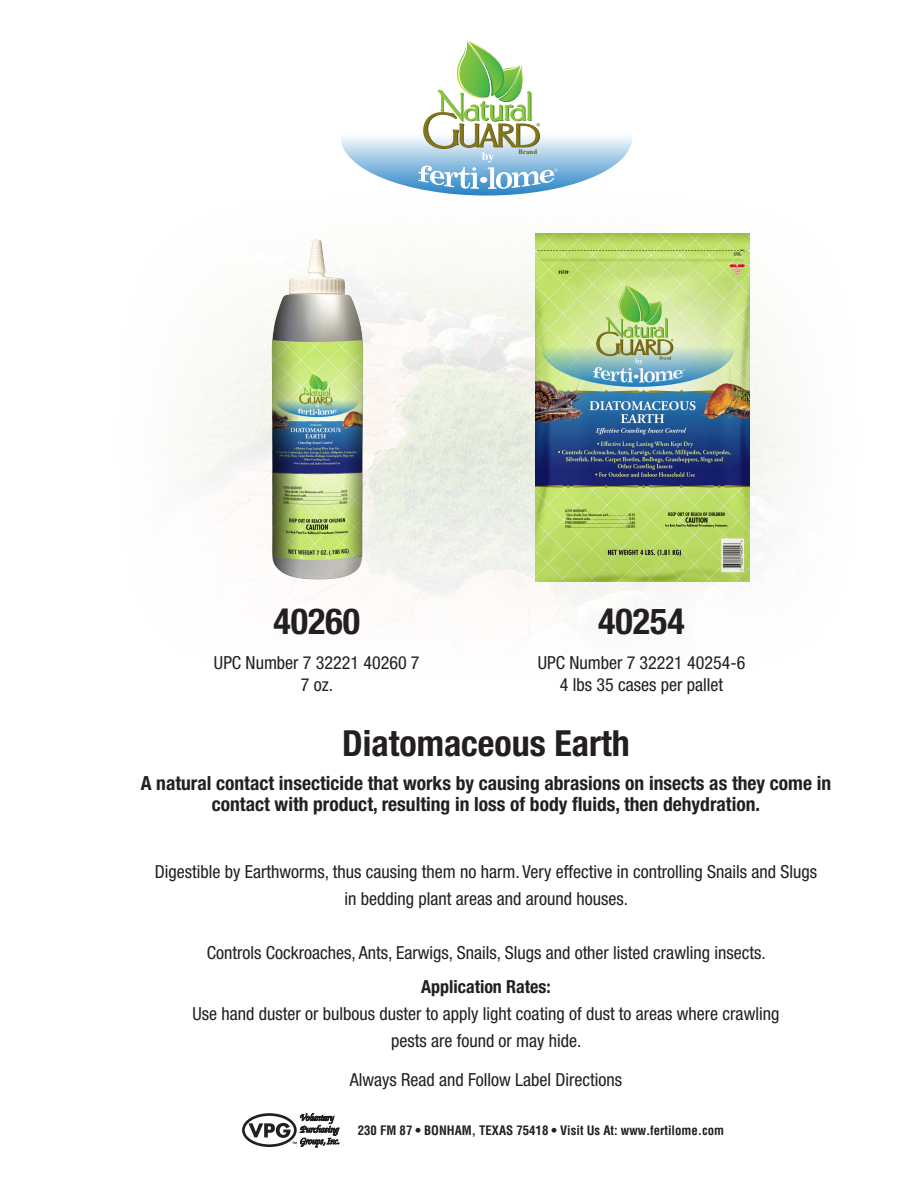
<style>
.page{position:relative;width:918px;height:1188px;background:#fff}
.page>*{position:absolute;margin:0;border:0;box-sizing:border-box;transform-origin:0 0}
.t1{font:700 condensed 36px "Helvetica Neue LT Std";color:#231f20}
.t2{font:700 condensed 19.5px "Helvetica Neue LT Std";color:#231f20}
.t3{font:condensed 18px/27px "Helvetica Neue LT Std";color:#231f20;text-align:center}
.t4{font:700 condensed 18px "Helvetica Neue LT Std";color:#231f20}
.body_text_-_end{font:700 condensed 12.75px "Helvetica LT Std";color:#231f20}
.t5{font:700 6.75px "Times New Roman";color:#625910}
</style>
<div class="page">
<img style="left:200px;top:233px;width:585px;height:377px">
<img style="left:535px;top:234px;width:215px;height:348px">
<div style="left:242px;top:1113px;width:55px;height:34px;border:3px solid #231f20;border-radius:50%"></div>
<svg style="left:249px;top:1113px;width:91px;height:35px"></svg>
<svg style="left:341px;top:40px;width:291px;height:156px"></svg>
<img style="left:270px;top:233px;width:96px;height:353px">
<p class="t5" style="left:519px;top:147px;width:20px">Brand</p>
<p class="t1" style="left:274px;top:600px;width:88px">40260</p>
<p class="t3" style="left:214px;top:649px;width:207px">UPC Number 7 32221 40260 7</p>
<p class="t3" style="left:301px;top:671px;width:34px">7 oz.</p>
<p class="t1" style="left:598px;top:600px;width:88px">40254</p>
<p class="t3" style="left:538px;top:649px;width:209px">UPC Number 7 32221 40254-6</p>
<p class="t3" style="left:560px;top:671px;width:165px">4 lbs 35 cases per pallet</p>
<p class="t1" style="left:342px;top:721px;width:289px">Diatomaceous Earth</p>
<p class="t2" style="left:141px;top:772px;width:692px">A natural contact insecticide that works by causing abrasions on insects as they come in</p>
<p class="t2" style="left:212px;top:793px;width:550px">contact with product, resulting in loss of body fluids, then dehydration.</p>
<p class="t3" style="left:155px;top:858px;width:664px">Digestible by Earthworms, thus causing them no harm. Very effective in controlling Snails and Slugs</p>
<p class="t3" style="left:345px;top:885px;width:285px">in bedding plant areas and around houses.</p>
<p class="t3" style="left:207px;top:939px;width:560px">Controls Cockroaches, Ants, Earwigs, Snails, Slugs and other listed crawling insects.</p>
<p class="t4" style="left:421px;top:975px;width:131px">Application Rates:</p>
<p class="t3" style="left:193px;top:1000px;width:588px">Use hand duster or bulbous duster to apply light coating of dust to areas where crawling pests are found or may hide.</p>
<p class="t3" style="left:350px;top:1066px;width:274px">Always Read and Follow Label Directions</p>
<p class="body_text_-_end" style="left:358px;top:1123px;width:368px">230 FM 87 • BONHAM, TEXAS 75418 • Visit Us At: www.fertilome.com</p>
</div>
